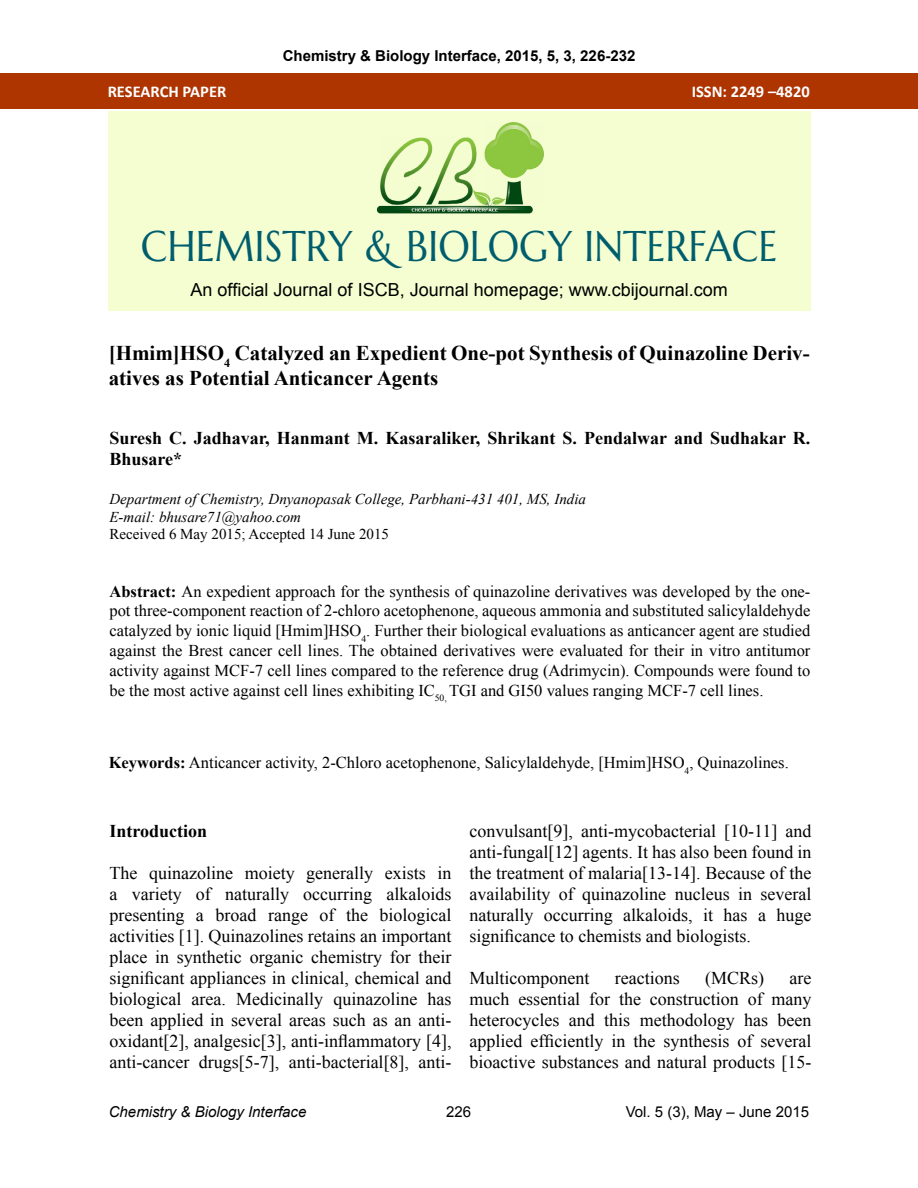
<style>
.page{position:relative;width:918px;height:1188px;background:#fff}
.page>*{position:absolute;margin:0;border:0;box-sizing:border-box;transform-origin:0 0}
.t1{font:42.9px "Marcellus SC";color:#005d6d;scale:.91 1}
.t2{font:700 21px/25.2px "Times New Roman";color:#000}
.t3{font:18px/21px "Times New Roman";color:#000;text-align:justify}
.t4{font:700 18px/21.6px "Times New Roman";color:#000}
.t5{font:18px "Arial";color:#000}
.t6{font:16.5px/19.8px "Times New Roman";color:#000;text-align:justify}
.t7{font:700 16.5px "Calibri";color:#fff}
.t8{font:italic 15px/18px "Times New Roman";color:#000}
.t9{font:700 15px "Arial";color:#000}
.t10{font:15px "Times New Roman";color:#000}
.t11{font:italic 15px "Arial";color:#000}
.t12{font:15px "Arial";color:#000}
.s1{font-weight:700}
</style>
<div class="page">
<div style="left:108px;top:111px;width:702px;height:199px;background:#f5fed1"></div>
<div style="left:0;top:73px;width:918px;height:36px;background:#ae3400"></div>
<img style="left:376px;top:122px;width:168px;height:92px">
<p class="t7" style="left:108px;top:81px;width:120px">RESEARCH PAPER</p>
<p class="t9" style="left:283px;top:46px;width:354px">Chemistry &amp; Biology Interface, 2015, 5, 3, 226-232</p>
<p class="t7" style="left:692px;top:81px;width:120px">ISSN: 2249 –4820</p>
<h1 class="t1" style="left:141px;top:219px;width:701px">CHEMISTRY &amp; BIOLOGY INTERFACE</h1>
<p class="t5" style="left:191px;top:277px;width:539px">An official Journal of ISCB, Journal homepage; www.cbijournal.com</p>
<p class="t2" style="left:109px;top:340px;width:702px">[Hmim]HSO<sub>4</sub> Catalyzed an Expedient One-pot Synthesis of Quinazoline Deriv&shy;atives as Potential Anticancer Agents</p>
<p class="t4" style="left:110px;top:427px;width:702px">Suresh C. Jadhavar, Hanmant M. Kasaraliker, Shrikant S. Pendalwar and Sudhakar R.<br>Bhusare*</p>
<p class="t8" style="left:110px;top:490px;width:478px">Department of Chemistry, Dnyanopasak College, Parbhani-431 401, MS, India<br>E-mail: bhusare71@yahoo.com</p>
<p class="t10" style="left:110px;top:524px;width:281px">Received 6 May 2015; Accepted 14 June 2015</p>
<p class="t6" style="left:109px;top:581px;width:702px"><span class="s1">Abstract:</span> An expedient approach for the synthesis of quinazoline derivatives was developed by the one&shy;pot three-component reaction of 2-chloro acetophenone, aqueous ammonia and substituted salicylaldehyde catalyzed by ionic liquid [Hmim]HSO<sub>4</sub>. Further their biological evaluations as anticancer agent are studied against the Brest cancer cell lines. The obtained derivatives were evaluated for their in vitro antitumor activity against MCF-7 cell lines compared to the reference drug (Adrimycin). Compounds were found to be the most active against cell lines exhibiting IC<sub>50,</sub> TGI and GI50 values ranging MCF-7 cell lines.</p>
<p class="t6" style="left:109px;top:753px;width:682px"><span class="s1">Keywords:</span> Anticancer activity, 2-Chloro acetophenone, Salicylaldehyde, [Hmim]HSO<sub>4</sub>, Quinazolines.</p>
<p class="t4" style="left:110px;top:819px;width:99px">Introduction</p>
<p class="t3" style="left:110px;top:862px;width:344px">The quinazoline moiety generally exists in a variety of naturally occurring alkaloids presenting a broad range of the biological activities [1]. Quinazolines retains an important place in synthetic organic chemistry for their significant appliances in clinical, chemical and biological area. Medicinally quinazoline has been applied in several areas such as an anti&shy;oxidant[2], analgesic[3], anti-inflammatory [4], anti-cancer drugs[5-7], anti-bacterial[8], anti-</p>
<p class="t3" style="left:470px;top:820px;width:344px">convulsant[9], anti-mycobacterial [10-11] and anti-fungal[12] agents. It has also been found in the treatment of malaria[13-14]. Because of the availability of quinazoline nucleus in several naturally occurring alkaloids, it has a huge significance to chemists and biologists.</p>
<p class="t3" style="left:470px;top:967px;width:122px">Multicomponent</p>
<p class="t3" style="left:615px;top:967px;width:66px">reactions</p>
<p class="t3" style="left:705px;top:967px;width:61px">(MCRs)</p>
<p class="t3" style="left:470px;top:967px;width:344px;text-indent:320px">are much essential for the construction of many heterocycles and this methodology has been applied efficiently in the synthesis of several bioactive substances and natural products [15-</p>
<p class="t11" style="left:109px;top:1103px;width:199px">Chemistry &amp; Biology Interface</p>
<p class="t12" style="left:446px;top:1102px;width:27px">226</p>
<p class="t12" style="left:626px;top:1102px;width:185px">Vol. 5 (3), May – June 2015</p>
</div>
